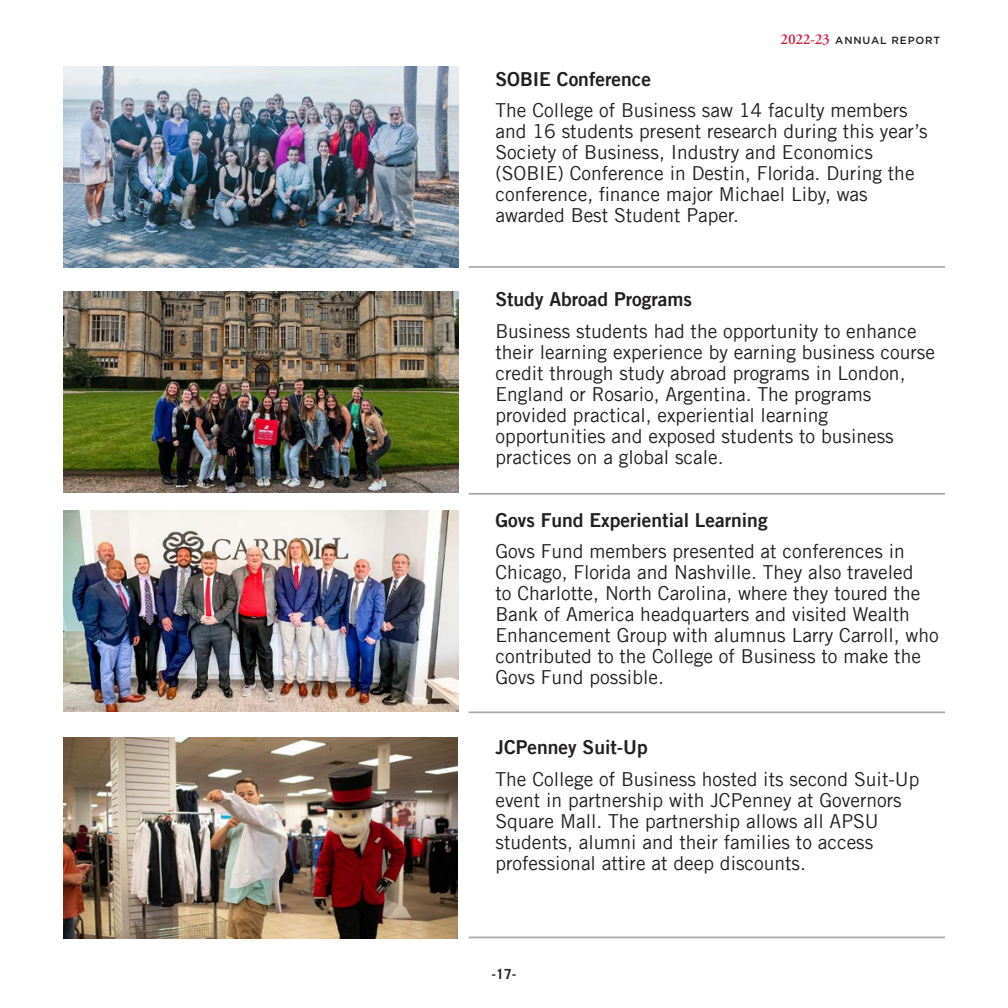
<style>
.page{position:relative;width:1008px;height:1008px;background:#fff}
.page>*{position:absolute;margin:0;border:0;box-sizing:border-box;transform-origin:0 0}
.t1{font:19.25px/21px "Trade Gothic LT";color:#231f20}
.t2{font:19.25px "Trade Gothic LT Bold Two";color:#231f20}
.t3{font:700 14px "Trade Gothic LT";color:#231f20}
.t4{font:500 10.5px "Gotham";letter-spacing:.08em;color:#231f20}
.s1{font-family:"Adobe Garamond Pro";font-weight:600;font-size:15.22px;color:#ce1e42}
</style>
<div class="page">
<hr style="left:469px;top:937px;width:476px;height:1px;background:#a8a9ad">
<img style="left:63px;top:67px;width:396px;height:201px">
<img style="left:63px;top:292px;width:396px;height:201px">
<img style="left:64px;top:510px;width:395px;height:201px">
<img style="left:63px;top:738px;width:395px;height:201px">
<hr style="left:469px;top:266px;width:476px;height:2px;background:#a8a9ad">
<hr style="left:469px;top:493px;width:476px;height:2px;background:#a8a9ad">
<hr style="left:469px;top:711px;width:476px;height:2px;background:#a8a9ad">
<p class="t4" style="left:781px;top:34px;width:161px"><span class="s1">2022-23</span> ANNUAL REPORT</p>
<p class="t2" style="left:495px;top:67px;width:157px">SOBIE Conference</p>
<p class="t1" style="left:495px;top:100px;width:434px">The College of Business saw 14 faculty members and 16 students present research during this year’s Society of Business, Industry and Economics (SOBIE) Conference in Destin, Florida. During the conference, finance major Michael Liby, was awarded Best Student Paper.</p>
<p class="t2" style="left:495px;top:287px;width:198px">Study Abroad Programs</p>
<p class="t1" style="left:495px;top:320px;width:441px">Business students had the opportunity to enhance their learning experience by earning business course credit through study abroad programs in London, England or Rosario, Argentina. The programs provided practical, experiential learning opportunities and exposed students to business practices on a global scale.</p>
<p class="t2" style="left:495px;top:508px;width:274px">Govs Fund Experiential Learning</p>
<p class="t1" style="left:495px;top:541px;width:445px">Govs Fund members presented at conferences in Chicago, Florida and Nashville. They also traveled<br>to Charlotte, North Carolina, where they toured the Bank of America headquarters and visited Wealth Enhancement Group with alumnus Larry Carroll, who contributed to the College of Business to make the Govs Fund possible.</p>
<p class="t2" style="left:495px;top:735px;width:154px">JCPenney Suit-Up</p>
<p class="t1" style="left:495px;top:768px;width:425px">The College of Business hosted its second Suit-Up event in partnership with JCPenney at Governors Square Mall. The partnership allows all APSU students, alumni and their families to access professional attire at deep discounts.</p>
<p class="t3" style="left:492px;top:966px;width:26px">-17-</p>
</div>
